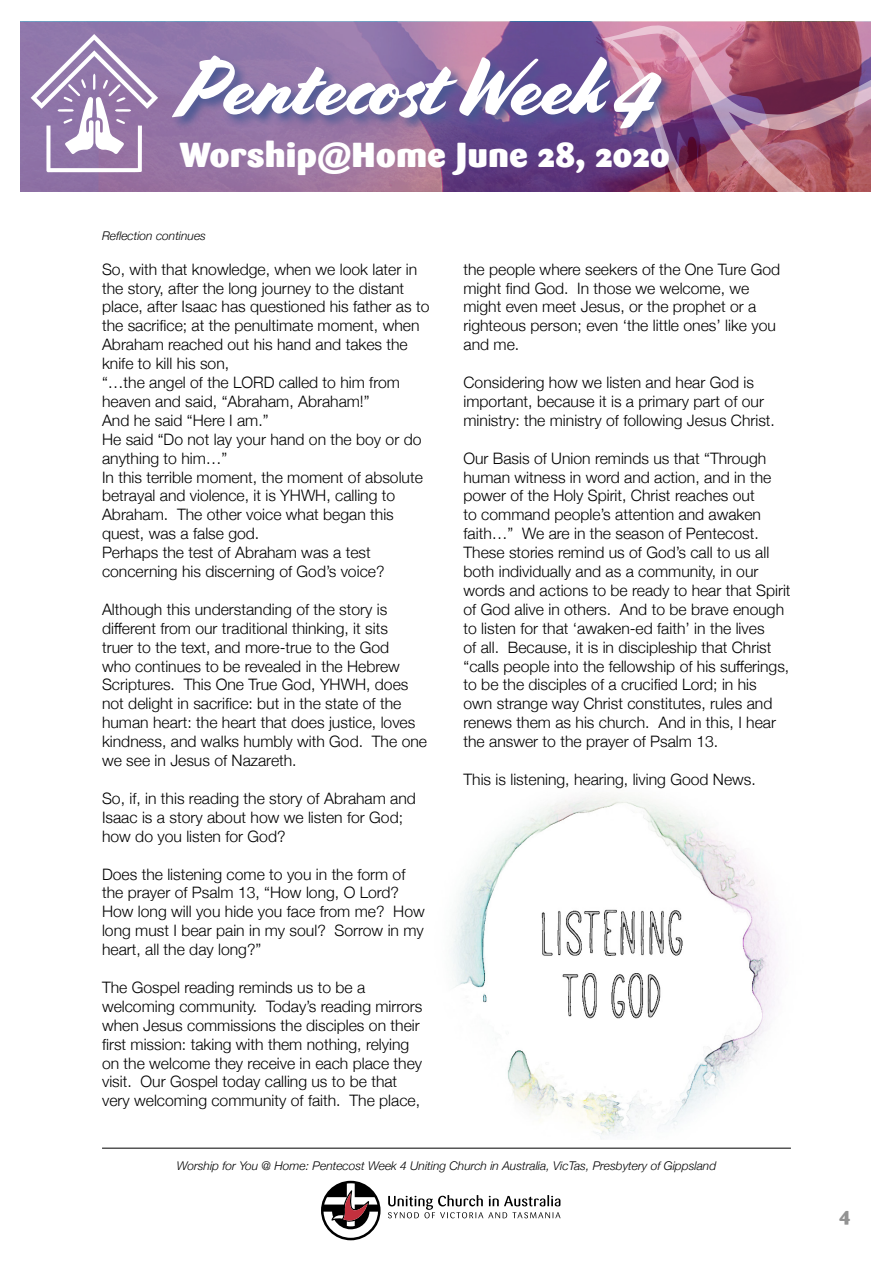
<style>
.page{position:relative;width:893px;height:1263px;background:#fff}
.page>*{position:absolute;margin:0;border:0;box-sizing:border-box;transform-origin:0 0}
.t1{font:81px "Cortado";letter-spacing:-.01em;color:#fff}
.t2{font:900 34.5px "Sari";color:#fff}
.t3{font:900 19.5px "Sari";color:#939393}
.t4{font:300 15.75px/18.9px "Helvetica Neue";color:#000}
.t5{font:italic 300 12px "Helvetica Neue";color:#000}
</style>
<div class="page">
<img style="left:451px;top:795px;width:325px;height:344px">
<svg style="left:388px;top:1195px;width:172px;height:23px"></svg>
<svg style="left:321px;top:1181px;width:60px;height:59px"></svg>
<hr style="left:102px;top:1148px;width:689px;height:1px;background:#000">
<img style="left:20px;top:22px;width:581px;height:170px">
<svg style="left:31px;top:34px;width:127px;height:138px"></svg>
<svg style="left:601px;top:21px;width:270px;height:171px;background:#a25d79"></svg>
<div style="left:171px;top:53px;width:504px;height:89px;background:#465792;opacity:.91"></div>
<h1 class="t1" style="left:179px;top:40px;width:479px">Pentecost Week 4</h1>
<h2 class="t2" style="left:179px;top:134px;width:492px">Worship@Home June 28, 2020</h2>
<h2 class="t2" style="left:174px;top:135px;width:489px">Worship@Home May 24, 2020</h2>
<p class="t5" style="left:102px;top:226px;width:106px">Reflection continues</p>
<p class="t4" style="left:102px;top:258px;width:329px">So, with that knowledge, when we look later in the story, after the long journey to the distant place, after Isaac has questioned his father as to the sacrifice; at the penultimate moment, when Abraham reached out his hand and takes the knife to kill his son,<br>“…the angel of the LORD called to him from heaven and said, “Abraham, Abraham!”<br>And he said “Here I am.”<br>He said “Do not lay your hand on the boy or do anything to him…”<br>In this terrible moment, the moment of absolute betrayal and violence, it is YHWH, calling to Abraham. The other voice what began this quest, was a false god.<br>Perhaps the test of Abraham was a test concerning his discerning of God’s voice?</p>
<p class="t4" style="left:102px;top:599px;width:326px">Although this understanding of the story is different from our traditional thinking, it sits<br>truer to the text, and more-true to the God<br>who continues to be revealed in the Hebrew Scriptures. This One True God, YHWH, does not delight in sacrifice: but in the state of the human heart: the heart that does justice, loves kindness, and walks humbly with God. The one we see in Jesus of Nazareth.</p>
<p class="t4" style="left:102px;top:788px;width:315px">So, if, in this reading the story of Abraham and<br>Isaac is a story about how we listen for God; how do you listen for God?</p>
<p class="t4" style="left:102px;top:863px;width:324px">Does the listening come to you in the form of the prayer of Psalm 13, “How long, O Lord?<br>How long will you hide you face from me? How long must I bear pain in my soul? Sorrow in my heart, all the day long?”</p>
<p class="t4" style="left:102px;top:977px;width:322px">The Gospel reading reminds us to be a welcoming community. Today’s reading mirrors when Jesus commissions the disciples on their first mission: taking with them nothing, relying on the welcome they receive in each place they visit. Our Gospel today calling us to be that very welcoming community of faith. The place,</p>
<p class="t4" style="left:463px;top:258px;width:318px">the people where seekers of the One Ture God might find God. In those we welcome, we might even meet Jesus, or the prophet or a righteous person; even ‘the little ones’ like you and me.</p>
<p class="t4" style="left:463px;top:372px;width:313px">Considering how we listen and hear God is important, because it is a primary part of our ministry: the ministry of following Jesus Christ.</p>
<p class="t4" style="left:463px;top:447px;width:329px">Our Basis of Union reminds us that “Through human witness in word and action, and in the power of the Holy Spirit, Christ reaches out<br>to command people’s attention and awaken faith…” We are in the season of Pentecost.<br>These stories remind us of God’s call to us all both individually and as a community, in our words and actions to be ready to hear that Spirit of God alive in others. And to be brave enough to listen for that ‘awaken-ed faith’ in the lives<br>of all. Because, it is in discipleship that Christ “calls people into the fellowship of his sufferings, to be the disciples of a crucified Lord; in his<br>own strange way Christ constitutes, rules and renews them as his church. And in this, I hear the answer to the prayer of Psalm 13.</p>
<p class="t4" style="left:463px;top:769px;width:294px">This is listening, hearing, living Good News.</p>
<p class="t5" style="left:177px;top:1156px;width:541px">Worship for You @ Home: Pentecost Week 4 Uniting Church in Australia, VicTas, Presbytery of Gippsland</p>
<p class="t3" style="left:839px;top:1202px;width:13px">4</p>
</div>
